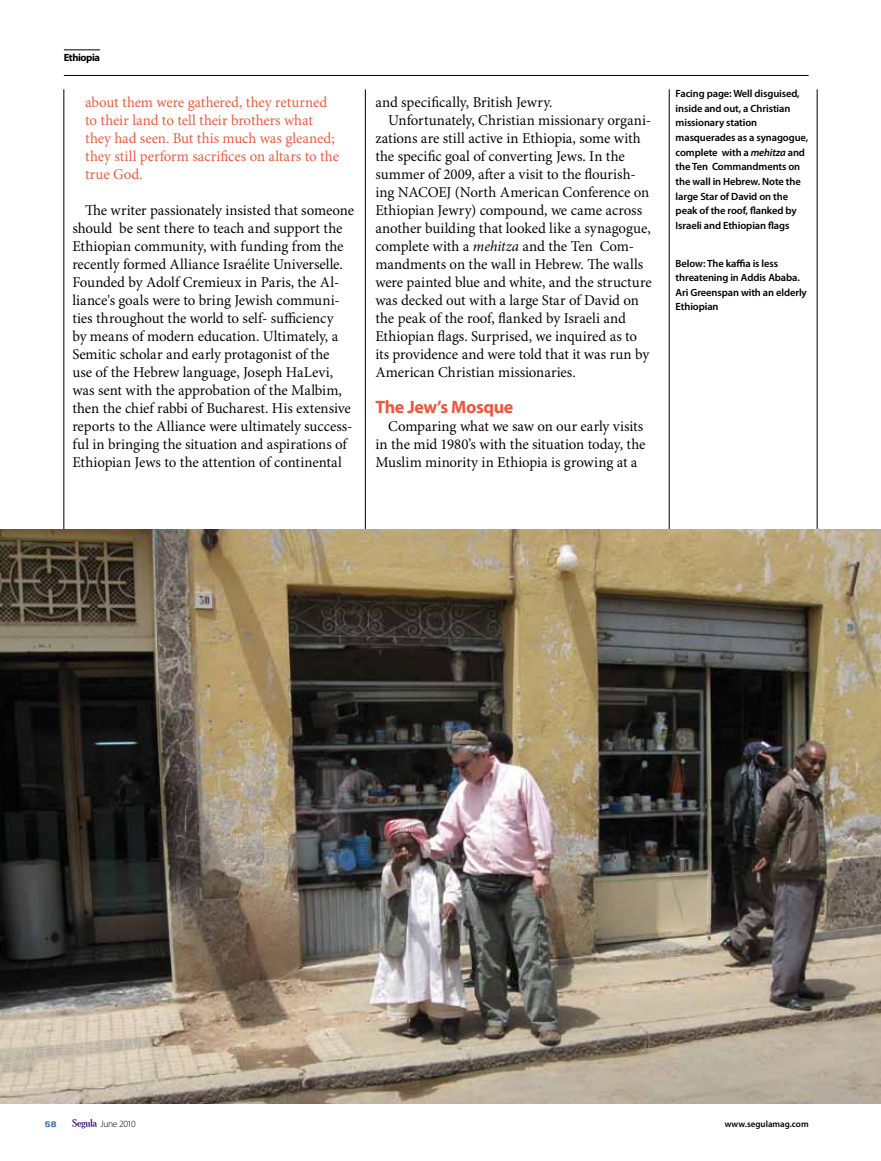
<style>
.page{position:relative;width:881px;height:1161px;background:#fff}
.page>*{position:absolute;margin:0;border:0;box-sizing:border-box;transform-origin:0 0}
.t1{font:700 18px "Myriad Pro";letter-spacing:-.02em;color:#ee573b}
.t2{font:15px/18px "Minion Pro";letter-spacing:-.005em;color:#000}
.t3{font:15px/18px "Minion Pro";letter-spacing:-.005em;color:#ee573b}
.t4{font:600 10.5px/14.7px "Myriad Pro";letter-spacing:-.01em;color:#000}
.t5{font:700 10.5px "Myriad Pro";letter-spacing:-.04em;color:#000}
.t6{font:700 10.5px "Narkis Tam";color:#3c71ad}
.t7{font:300 9.45px "Myriad Pro";letter-spacing:-.045em;color:#000}
.t8{font:600 9px "Myriad Pro";color:#000}
.s1{font-family:"Myriad Std Tilt"}
.s2{font-style:italic}
</style>
<div class="page">
<hr style="left:668px;top:89px;width:1px;height:1006px;background:#000">
<hr style="left:365px;top:89px;width:1px;height:1006px;background:#000">
<hr style="left:64px;top:75px;width:744px;height:1px;background:#000">
<hr style="left:64px;top:89px;width:1px;height:1006px;background:#000">
<hr style="left:816px;top:89px;width:1px;height:1006px;background:#000">
<img style="left:0;top:530px;width:880px;height:573px">
<hr style="left:64px;top:50px;width:36px;height:1px;background:#000">
<svg style="left:72px;top:1119px;width:25px;height:9px"></svg>
<p class="t5" style="left:64px;top:50px;width:38px">Ethiopia</p>
<p class="t3" style="left:85px;top:94px;width:255px">about them were gathered, they returned to their land to tell their brothers what they had seen. But this much was gleaned; they still perform sacrifices on altars to the true God.</p>
<p class="t2" style="left:72px;top:202px;width:283px;text-indent:13px">The writer passionately insisted that someone should be sent there to teach and support the Ethiopian community, with funding from the recently formed Alliance Israélite Universelle.<br>Founded by Adolf Cremieux in Paris, the Al&shy;liance<span class="s1">'</span>s goals were to bring Jewish communi&shy;ties throughout the world to self- sufficiency<br>by means of modern education. Ultimately, a Semitic scholar and early protagonist of the<br>use of the Hebrew language, Joseph HaLevi, was sent with the approbation of the Malbim, then the chief rabbi of Bucharest. His extensive reports to the Alliance were ultimately success&shy;ful in bringing the situation and aspirations of Ethiopian Jews to the attention of continental</p>
<p class="t2" style="left:375px;top:94px;width:179px">and specifically, British Jewry.</p>
<p class="t2" style="left:388px;top:112px;width:264px">Unfortunately, Christian missionary organi-</p>
<p class="t2" style="left:375px;top:130px;width:267px">zations are still active in Ethiopia, some with</p>
<p class="t2" style="left:375px;top:148px;width:251px">the specific goal of converting Jews. In the</p>
<p class="t2" style="left:375px;top:166px;width:262px">summer of 2009, after a visit to the flourish-</p>
<p class="t2" style="left:375px;top:184px;width:275px">ing NACOEJ (North American Conference on</p>
<p class="t2" style="left:375px;top:202px;width:268px">Ethiopian Jewry) compound, we came across</p>
<p class="t2" style="left:375px;top:220px;width:277px">another building that looked like a synagogue,</p>
<p class="t2" style="left:375px;top:238px;width:260px">complete with a <span class="s2">mehitza</span> and the Ten Com-</p>
<p class="t2" style="left:375px;top:256px;width:269px">mandments on the wall in Hebrew. The walls</p>
<p class="t2" style="left:375px;top:274px;width:278px">were painted blue and white, and the structure</p>
<p class="t2" style="left:375px;top:292px;width:265px">was decked out with a large Star of David on</p>
<p class="t2" style="left:375px;top:310px;width:252px">the peak of the roof, flanked by Israeli and</p>
<p class="t2" style="left:375px;top:328px;width:263px">Ethiopian flags. Surprised, we inquired as to</p>
<p class="t2" style="left:375px;top:346px;width:275px">its providence and were told that it was run by</p>
<p class="t2" style="left:375px;top:364px;width:202px">American Christian missionaries.</p>
<p class="t1" style="left:375px;top:395px;width:139px">The Jew’s Mosque</p>
<p class="t2" style="left:375px;top:418px;width:271px;text-indent:13px">Comparing what we saw on our early visits in the mid 1980’s with the situation today, the<br>Muslim minority in Ethiopia is growing at a</p>
<p class="t4" style="left:675px;top:86px;width:134px">Facing page: Well disguised, inside and out, a Christian missionary station masquerades as a synagogue, complete with a <span class="s2">mehitza</span> and the Ten Commandments on the wall in Hebrew. Note the large Star of David on the peak of the roof, flanked by<br>Israeli and Ethiopian flags</p>
<p class="t4" style="left:675px;top:255px;width:133px">Below: The kaffia is less threatening in Addis Ababa.<br>Ari Greenspan with an elderly<br>Ethiopian</p>
<p class="t7" style="left:101px;top:1118px;width:37px">June 2010</p>
<p class="t6" style="left:45px;top:1118px;width:13px">58</p>
<p class="t8" style="left:724px;top:1118px;width:85px">www.segulamag.com</p>
</div>
